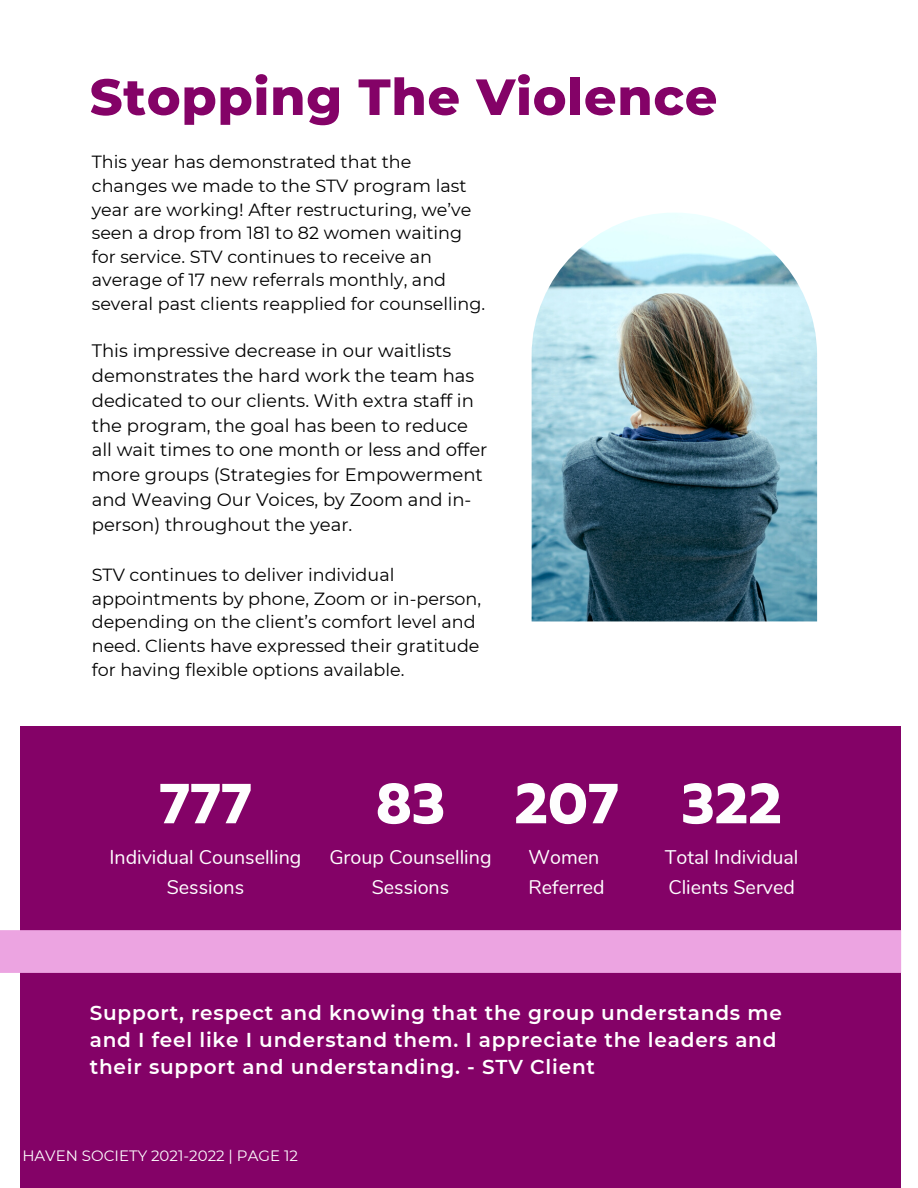
<style>
.page{position:relative;width:918px;height:1188px;background:#fff}
.page>*{position:absolute;margin:0;border:0;box-sizing:border-box;transform-origin:0 0}
.t1{font:700 56.4px "Prompt";letter-spacing:.015em;color:#fefefe}
.t2{font:800 50.85px "Montserrat";letter-spacing:.015em;color:#840267}
.t3{font:600 20.1px/27px "Montserrat";letter-spacing:.04em;color:#fff}
.t4{font:19.65px/30.3px "Nunito";color:#fff;text-align:center}
.t5{font:18px/24.8px "Montserrat";color:#000}
.t6{font:17.55px/23.7px "Montserrat";color:#000}
.t7{font:15px "Montserrat";color:#fefefe}
</style>
<div class="page">
<div style="left:20px;top:726px;width:880px;height:462px;background:#840267"></div>
<div style="left:0;top:930px;width:901px;height:43px;background:#eca4e1"></div>
<img style="left:532px;top:213px;width:285px;height:408px">
<h2 class="t2" style="left:90px;top:66px;width:629px">Stopping The Violence</h2>
<p class="t6" style="left:92px;top:150px;width:395px">This year has demonstrated that the changes we made to the STV program last year are working! After restructuring, we’ve seen a drop from 181 to 82 women waiting for service. STV continues to receive an average of 17 new referrals monthly, and several past clients reapplied for counselling.</p>
<p class="t5" style="left:92px;top:339px;width:397px">This impressive decrease in our waitlists demonstrates the hard work the team has dedicated to our clients. With extra staff in the program, the goal has been to reduce all wait times to one month or less and offer more groups (Strategies for Empowerment and Weaving Our Voices, by Zoom and in&shy;person) throughout the year.</p>
<p class="t6" style="left:92px;top:563px;width:391px">STV continues to deliver individual appointments by phone, Zoom or in-person, depending on the client’s comfort level and need. Clients have expressed their gratitude for having flexible options available.</p>
<h1 class="t1" style="left:160px;top:762px;width:93px">777</h1>
<p class="t4" style="left:110px;top:842px;width:193px">Individual Counselling<br>Sessions</p>
<h1 class="t1" style="left:376px;top:762px;width:70px">83</h1>
<p class="t4" style="left:329px;top:842px;width:164px">Group Counselling<br>Sessions</p>
<h1 class="t1" style="left:515px;top:762px;width:105px">207</h1>
<p class="t4" style="left:528px;top:842px;width:78px;text-align:left">Women<br>Referred</p>
<h1 class="t1" style="left:682px;top:762px;width:101px">322</h1>
<p class="t4" style="left:665px;top:842px;width:135px;text-align:left">Total Individual<br>Clients Served</p>
<p class="t3" style="left:90px;top:999px;width:694px">Support, respect and knowing that the group understands me and I feel like I understand them. I appreciate the leaders and their support and understanding. - STV Client</p>
<p class="t7" style="left:22px;top:1147px;width:277px">HAVEN SOCIETY 2021-2022 | PAGE 12</p>
</div>
